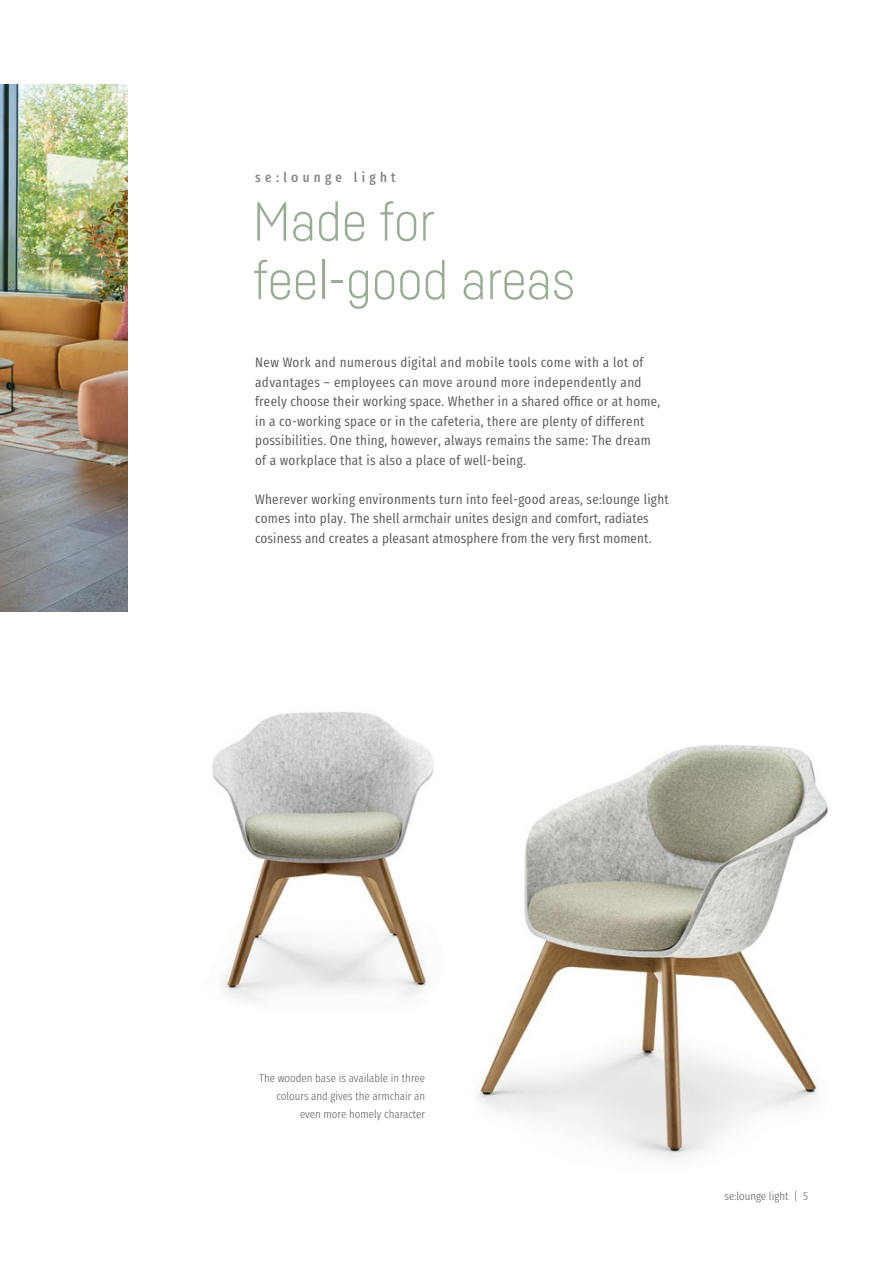
<style>
.page{position:relative;width:893px;height:1263px;background:#fff}
.page>*{position:absolute;margin:0;border:0;box-sizing:border-box;transform-origin:0 0}
.t1{font:300 54px/58.5px "Sedus Sans";color:#99ac95}
.t2{font:13.5px/19.5px "Sedus Text Condensed";letter-spacing:.02em;color:#58585a}
.t3{font:700 13.5px "Sedus Text Condensed";letter-spacing:.32em;color:#87888a}
.t4{font:300 11.25px/18px "Sedus Text Condensed";color:#58585a;text-align:right}
</style>
<div class="page">
<img style="left:0;top:85px;width:128px;height:526px">
<img style="left:476px;top:744px;width:352px;height:417px">
<img style="left:212px;top:712px;width:222px;height:289px">
<p class="t3" style="left:255px;top:165px;width:142px">se:lounge light</p>
<h1 class="t1" style="left:253px;top:191px;width:324px">Made for feel-good areas</h1>
<p class="t2" style="left:255px;top:351px;width:407px">New Work and numerous digital and mobile tools come with a lot of advantages – employees can move around more independently and freely choose their working space. Whether in a shared office or at home, in a co-working space or in the cafeteria, there are plenty of different possibilities. One thing, however, always remains the same: The dream of a workplace that is also a place of well-being.</p>
<p class="t2" style="left:255px;top:488px;width:415px">Wherever working environments turn into feel-good areas, se:lounge light comes into play. The shell armchair unites design and comfort, radiates cosiness and creates a pleasant atmosphere from the very first moment.</p>
<p class="t4" style="left:259px;top:1068px;width:168px">The wooden base is available in three colours and gives the armchair an even more homely character</p>
<p class="t4" style="left:724px;top:1186px;width:85px">se:lounge light | 5</p>
</div>
